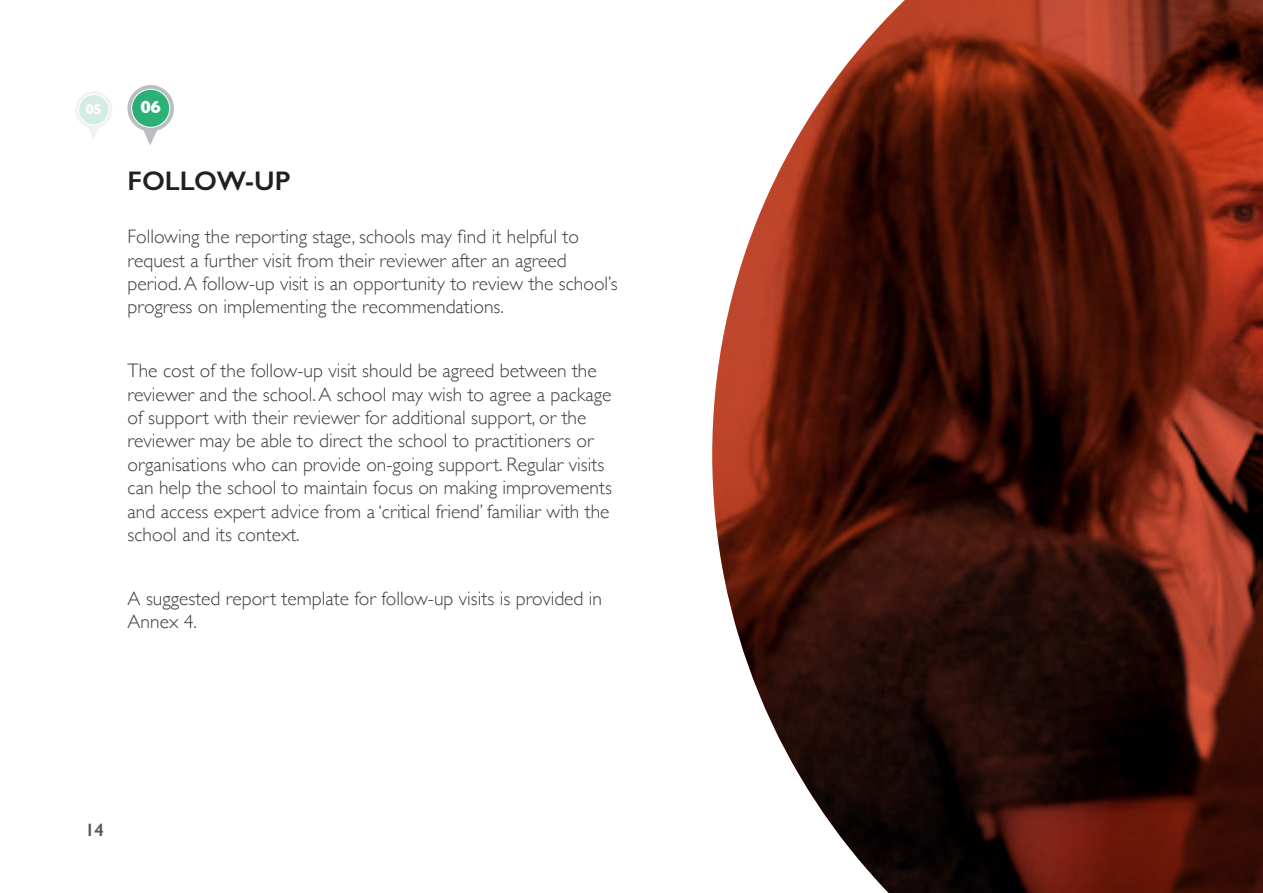
<style>
.page{position:relative;width:1263px;height:893px;background:#fff}
.page>*{position:absolute;margin:0;border:0;box-sizing:border-box;transform-origin:0 0}
.t1{font:600 27px "Gill Sans";color:#231f20}
.t2{font:300 19.5px/23.4px "Gill Sans";color:#3e3e3f}
.t3{font:600 18px "Gill Sans";color:#57585a}
.t4{font:700 17.7px "Gill Sans";color:#fff}
.t5{font:700 14.25px "Gill Sans";color:#fff}
</style>
<div class="page">
<svg style="left:75px;top:91px;width:37px;height:47px"></svg>
<div style="left:79px;top:94px;width:30px;height:31px;background:#d4ece4;border-radius:50%"></div>
<div style="left:78px;top:94px;width:31px;height:31px;border:1px solid #fff;border-radius:50%"></div>
<svg style="left:127px;top:85px;width:47px;height:61px"></svg>
<div style="left:132px;top:89px;width:38px;height:38px;background:#2bb175;border-radius:19px"></div>
<div style="left:131px;top:89px;width:39px;height:39px;border:1px solid #fff;border-radius:50%"></div>
<img style="left:712px;top:0;width:551px;height:893px">
<p class="t5" style="left:86px;top:98px;width:18px">05</p>
<p class="t4" style="left:141px;top:93px;width:22px">06</p>
<h1 class="t1" style="left:128px;top:164px;width:164px">FOLLOW-UP</h1>
<p class="t2" style="left:128px;top:224px;width:492px">Following the reporting stage, schools may find it helpful to request a further visit from their reviewer after an agreed period. A follow-up visit is an opportunity to review the school’s progress on implementing the recommendations.</p>
<p class="t2" style="left:128px;top:358px;width:486px">The cost of the follow-up visit should be agreed between the reviewer and the school.A school may wish to agree a package of support with their reviewer for additional support, or the reviewer may be able to direct the school to practitioners or organisations who can provide on-going support. Regular visits can help the school to maintain focus on making improvements and access expert advice from a ‘critical friend’ familiar with the school and its context.</p>
<p class="t2" style="left:128px;top:586px;width:476px">A suggested report template for follow-up visits is provided in<br>Annex 4.</p>
<p class="t3" style="left:85px;top:819px;width:21px">14</p>
</div>
